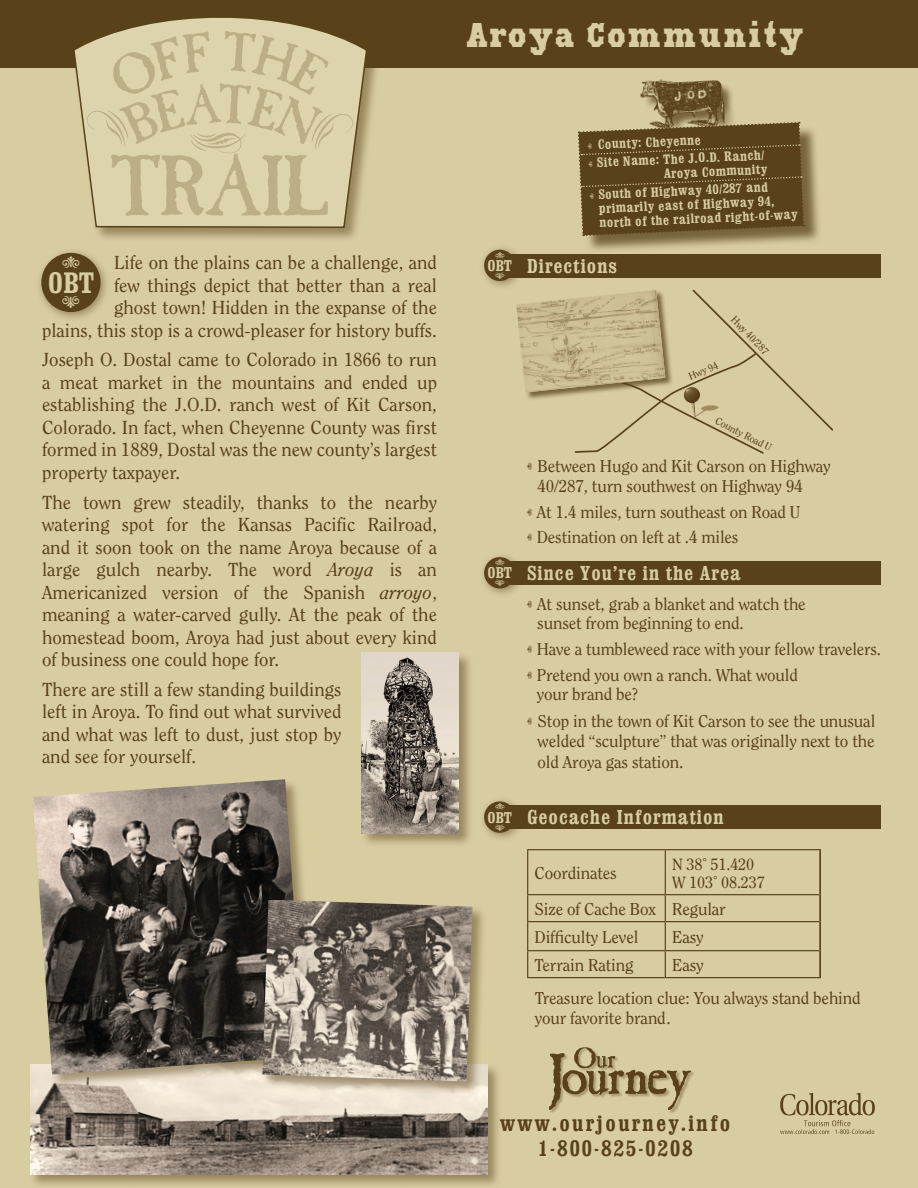
<style>
.page{position:relative;width:918px;height:1188px;background:#fff}
.page>*{position:absolute;margin:0;border:0;box-sizing:border-box;transform-origin:0 0}
.t1{font:30px "Prospect Modern";letter-spacing:.05em;color:#d8cda0}
.t2{font:700 condensed 30px "Clarendon";color:#d8cda0}
.t3{font:700 condensed 22.65px/24.9px "Clarendon";letter-spacing:.1em;color:#59421a;text-align:center}
.t4{font:700 condensed 20.4px "Clarendon";letter-spacing:.05em;color:#d8cda0}
.t5{font:18.75px/22.5px "Clearface";color:#59421a;text-align:justify}
.t6{font:16.95px/19.5px "Clearface";letter-spacing:-.01em;color:#59421a}
.t7{font:16.2px/18px "Clearface";letter-spacing:-.01em;color:#59421a}
.t8{font:700 condensed 15.9px "Clarendon";color:#d8cda0}
.t9{font:700 condensed 13.65px/18.1px "Clarendon";color:#d8cda0}
.t10{font:10.2px "Clearface";color:#59421a}
.s1{font-style:italic}
.s2{font-size:15.9px}
</style>
<div class="page">
<div style="left:0;top:1px;width:918px;height:1187px;background:#d8cda0"></div>
<div style="left:0;top:0;width:918px;height:68px;background:#59421a"></div>
<img style="left:780px;top:1092px;width:95px;height:42px">
<div style="left:549px;top:1047px;width:146px;height:67px;background:#59421a;opacity:.38"></div>
<svg style="left:549px;top:1047px;width:142px;height:63px"></svg>
<div style="left:35px;top:247px;width:76px;height:75px;background:#59421a;opacity:.5"></div>
<div style="left:41px;top:253px;width:60px;height:59px;background:#59421a;border-radius:50%"></div>
<div style="left:72px;top:15px;width:309px;height:228px;background:#59421a;opacity:.5"></div>
<svg style="left:72px;top:15px;width:296px;height:214px"></svg>
<div style="left:509px;top:561px;width:372px;height:24px;background:#59421a"></div>
<div style="left:478px;top:551px;width:47px;height:47px;background:#59421a;opacity:.5"></div>
<div style="left:484px;top:557px;width:31px;height:31px;background:#59421a;border-radius:50%"></div>
<div style="left:509px;top:806px;width:372px;height:23px;background:#59421a"></div>
<div style="left:478px;top:795px;width:47px;height:47px;background:#59421a;opacity:.5"></div>
<div style="left:484px;top:801px;width:31px;height:32px;background:#59421a;border-radius:50%"></div>
<hr style="left:819px;top:850px;width:2px;height:45px;background:#59421a">
<hr style="left:819px;top:895px;width:2px;height:27px;background:#59421a">
<hr style="left:819px;top:922px;width:2px;height:29px;background:#59421a">
<hr style="left:819px;top:951px;width:2px;height:26px;background:#59421a">
<hr style="left:527px;top:849px;width:138px;height:1px;background:#59421a">
<hr style="left:527px;top:850px;width:1px;height:44px;background:#59421a">
<hr style="left:665px;top:849px;width:156px;height:1px;background:#59421a">
<hr style="left:665px;top:850px;width:1px;height:44px;background:#59421a">
<hr style="left:527px;top:894px;width:138px;height:1px;background:#59421a">
<hr style="left:665px;top:894px;width:154px;height:1px;background:#59421a">
<hr style="left:527px;top:921px;width:138px;height:1px;background:#59421a">
<hr style="left:665px;top:921px;width:154px;height:1px;background:#59421a">
<hr style="left:527px;top:950px;width:138px;height:1px;background:#59421a">
<svg style="left:527px;top:895px;width:1px;height:82px"></svg>
<hr style="left:665px;top:950px;width:154px;height:1px;background:#59421a">
<svg style="left:665px;top:895px;width:1px;height:82px"></svg>
<hr style="left:527px;top:977px;width:138px;height:1px;background:#59421a">
<hr style="left:665px;top:977px;width:156px;height:1px;background:#59421a">
<div style="left:509px;top:254px;width:372px;height:23px;background:#59421a"></div>
<div style="left:478px;top:244px;width:47px;height:47px;background:#59421a;opacity:.5"></div>
<div style="left:484px;top:250px;width:31px;height:31px;background:#59421a;border-radius:50%"></div>
<svg style="left:516px;top:288px;width:317px;height:166px"></svg>
<img style="left:682px;top:387px;width:37px;height:30px">
<div style="left:580px;top:124px;width:241px;height:129px;background:#59421a;opacity:.75"></div>
<img style="left:649px;top:79px;width:69px;height:2px">
<div style="left:29px;top:1063px;width:473px;height:125px;background:#59421a;opacity:.5"></div>
<img style="left:30px;top:1064px;width:457px;height:110px">
<div style="left:31px;top:778px;width:287px;height:310px;background:#59421a;opacity:.5"></div>
<img style="left:33px;top:779px;width:272px;height:296px">
<div style="left:360px;top:651px;width:114px;height:197px;background:#59421a;opacity:.5"></div>
<img style="left:362px;top:652px;width:97px;height:181px">
<div style="left:261px;top:898px;width:226px;height:198px;background:#59421a;opacity:.5"></div>
<img style="left:262px;top:900px;width:210px;height:182px">
<svg style="left:578px;top:81px;width:227px;height:156px"></svg>
<h1 class="t1" style="left:467px;top:15px;width:338px">Aroya Community</h1>
<p class="t5" style="left:42px;top:251px;width:397px;text-align:right">Life on the plains can be a challenge, and<br>few things depict that better than a real<br>ghost town! Hidden in the expanse of the<br>plains, this stop is a crowd-pleaser for history buffs.</p>
<p class="t5" style="left:42px;top:348px;width:397px">Joseph O. Dostal came to Colorado in 1866 to run a meat market in the mountains and ended up establishing the J.O.D. ranch west of Kit Carson, Colorado. In fact, when Cheyenne County was first formed in 1889, Dostal was the new county’s largest property taxpayer.</p>
<p class="t5" style="left:42px;top:491px;width:397px">The town grew steadily, thanks to the nearby watering spot for the Kansas Pacific Railroad, and it soon took on the name Aroya because of a large gulch nearby. The word <span class="s1">Aroya</span> is an Americanized version of the Spanish <span class="s1">arroyo</span>, meaning a water-carved gully. At the peak of the homestead boom, Aroya had just about every kind of business one could hope for.</p>
<p class="t5" style="left:42px;top:678px;width:301px">There are still a few standing buildings left in Aroya. To find out what survived and what was left to dust, just stop by and see for yourself.</p>
<h1 class="t2" style="left:48px;top:264px;width:48px">OBT</h1>
<p class="t9" style="left:596px;top:136px;width:169px;rotate:-3deg">County: Cheyenne<br>Site Name: The J.O.D. Ranch/</p>
<p class="t9" style="left:597px;top:169px;width:171px;line-height:17.5px;text-align:right;rotate:-3deg">Aroya Community<br>South of Highway 40/287 and</p>
<p class="t9" style="left:599px;top:202px;width:200px;line-height:14.4px;rotate:-3deg">primarily east of Highway 94, north of the railroad right-of-way</p>
<p class="t4" style="left:488px;top:253px;width:131px"><span class="s2">OBT</span> Directions</p>
<p class="t10" style="left:737px;top:314px;width:50px;rotate:46deg">Hwy 40/287</p>
<p class="t10" style="left:687px;top:370px;width:32px;rotate:-22deg">Hwy 94</p>
<p class="t10" style="left:719px;top:415px;width:63px;rotate:27deg">County Road U</p>
<p class="t8" style="left:488px;top:563px;width:26px">OBT</p>
<p class="t8" style="left:488px;top:807px;width:26px">OBT</p>
<p class="t6" style="left:538px;top:456px;width:295px">Between Hugo and Kit Carson on Highway<br>40/287, turn southwest on Highway 94</p>
<p class="t6" style="left:537px;top:499px;width:265px;line-height:25.7px">At 1.4 miles, turn southeast on Road U<br>Destination on left at .4 miles</p>
<p class="t4" style="left:527px;top:560px;width:215px">Since You’re in the Area</p>
<p class="t6" style="left:537px;top:594px;width:270px">At sunset, grab a blanket and watch the sunset from beginning to end.</p>
<p class="t6" style="left:537px;top:636px;width:346px;line-height:25.7px">Have a tumbleweed race with your fellow travelers.<br>Pretend you own a ranch. What would</p>
<p class="t6" style="left:537px;top:681px;width:340px;line-height:26.5px">your brand be?<br>Stop in the town of Kit Carson to see the unusual</p>
<p class="t6" style="left:538px;top:731px;width:339px;line-height:20.4px">welded “sculpture” that was originally next to the old Aroya gas station.</p>
<p class="t4" style="left:527px;top:805px;width:198px">Geocache Information</p>
<p class="t6" style="left:535px;top:863px;width:84px">Coordinates</p>
<p class="t7" style="left:672px;top:855px;width:94px">N 38˚ 51.420<br>W 103˚ 08.237</p>
<p class="t6" style="left:535px;top:895px;width:193px;line-height:28px">Size of Cache Box Regular<br>Difficulty Level</p>
<p class="t6" style="left:672px;top:927px;width:33px">Easy</p>
<p class="t6" style="left:535px;top:948px;width:327px;line-height:32.8px;text-indent:137px">Easy<br>Treasure location clue: You always stand behind</p>
<p class="t6" style="left:535px;top:1008px;width:137px">your favorite brand.</p>
<p class="t6" style="left:535px;top:955px;width:101px">Terrain Rating</p>
<p class="t3" style="left:500px;top:1111px;width:231px">www.ourjourney.info<br>1-800-825-0208</p>
</div>
